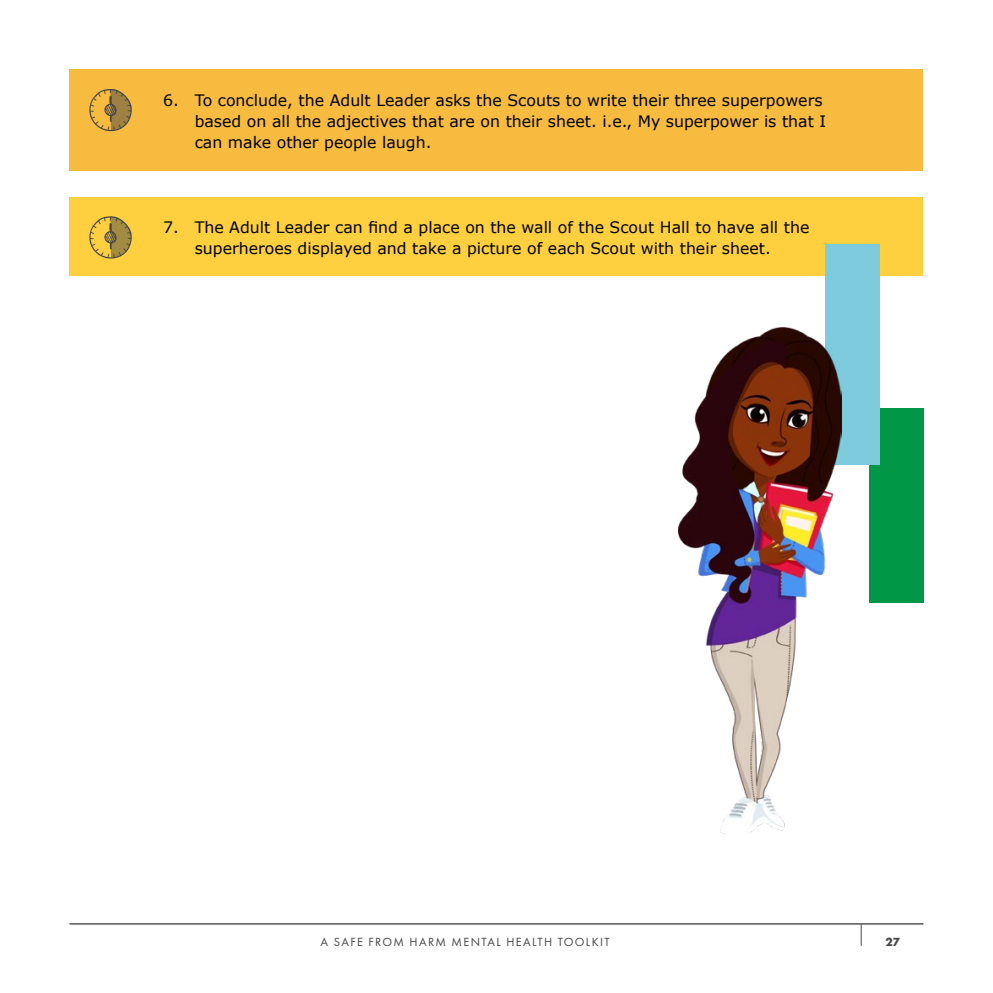
<style>
.page{position:relative;width:993px;height:993px;background:#fff}
.page>*{position:absolute;margin:0;border:0;box-sizing:border-box;transform-origin:0 0}
.t1{font:15.75px/21px "Verdana";color:#000}
.t2{font:12.25px "Futura PT";letter-spacing:.11em;color:#474747}
.t3{font:700 12.25px "Futura PT";color:#474747}
</style>
<div class="page">
<div style="left:69px;top:69px;width:854px;height:102px;background:#f6bb3f"></div>
<svg style="left:89px;top:89px;width:43px;height:42px"></svg>
<div style="left:69px;top:197px;width:854px;height:78px;background:#fecf3e"></div>
<svg style="left:89px;top:216px;width:43px;height:42px"></svg>
<div style="left:869px;top:408px;width:54px;height:194px;background:#009846"></div>
<div style="left:825px;top:244px;width:54px;height:221px;background:#7dcbdd"></div>
<img style="left:678px;top:327px;width:163px;height:506px">
<hr style="left:69px;top:923px;width:854px;height:1px;background:#000">
<svg style="left:860px;top:923px;width:1px;height:22px"></svg>
<p class="t1" style="left:195px;top:90px;width:632px;text-indent:-32px">6. To conclude, the Adult Leader asks the Scouts to write their three superpowers based on all the adjectives that are on their sheet. i.e., My superpower is that I can make other people laugh.</p>
<p class="t1" style="left:163px;top:217px;width:647px;text-align:center">7. The Adult Leader can find a place on the wall of the Scout Hall to have all the superheroes displayed and take a picture of each Scout with their sheet.</p>
<p class="t2" style="left:320px;top:934px;width:290px">A SAFE FROM HARM MENTAL HEALTH TOOLKIT</p>
<p class="t3" style="left:885px;top:933px;width:16px">27</p>
</div>
